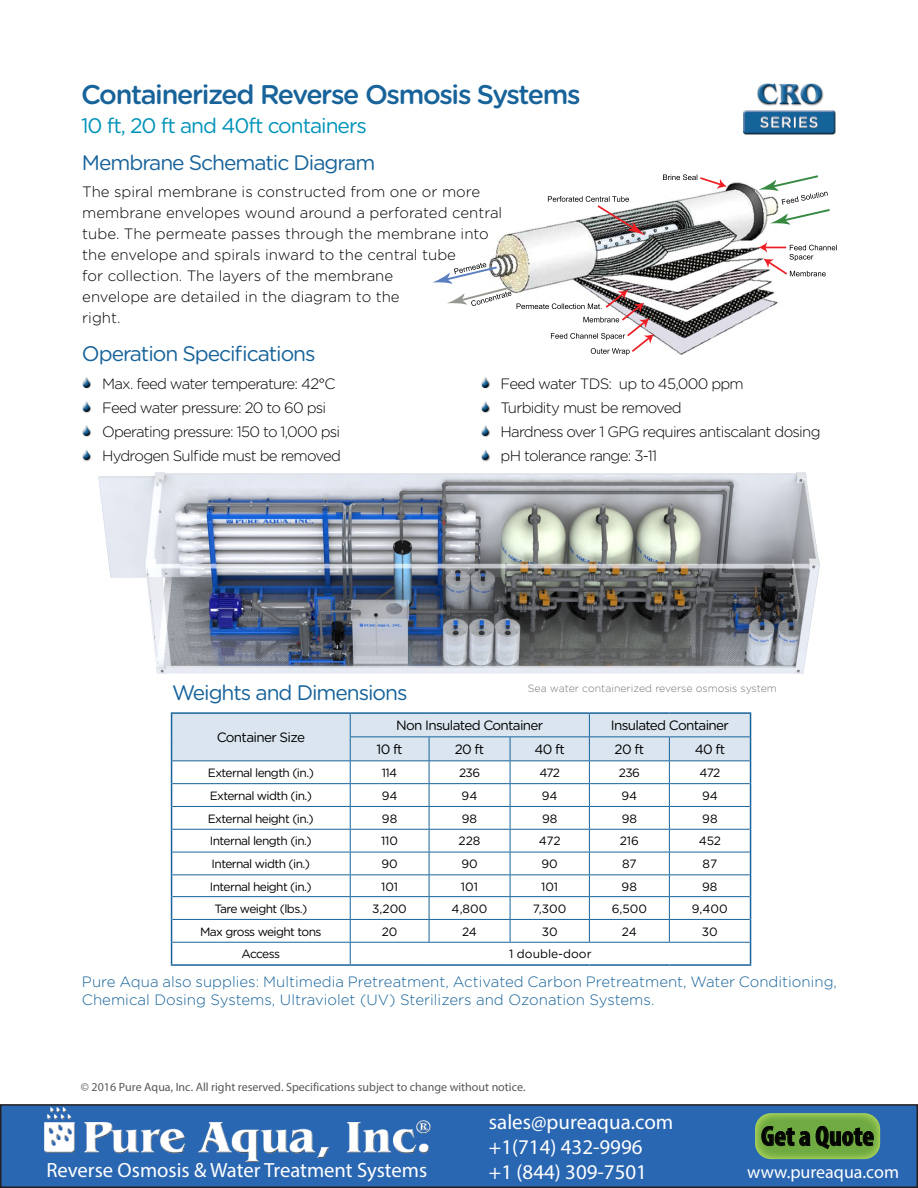
<style>
.page{position:relative;width:918px;height:1188px;background:#fff}
.page>*{position:absolute;margin:0;border:0;box-sizing:border-box;transform-origin:0 0}
.t1{font:700 30px "Benguiat IT Cby BT";color:#17639a}
.t2{font:700 condensed 27.9px "Myriad Pro";color:#040503}
.t3{font:500 27px "Gotham Rounded";letter-spacing:-.05em;color:#17639a}
.t4{font:21px "Gotham Rounded";letter-spacing:-.05em;color:#17639a}
.t5{font:21px/25.2px "Myriad Pro";color:#fff}
.t6{font:21px "Gotham Rounded";letter-spacing:-.05em;color:#0093b9}
.t7{font:20.7px "Myriad Pro";color:#fff}
.t8{font:18px "Myriad Pro";color:#fff}
.t9{font:300 15px/21px "Gotham Rounded";color:#000}
.t10{font:300 15px/24px "Gotham Rounded";letter-spacing:-.05em;color:#000}
.t11{font:300 15px/18px "Gotham Rounded";color:#17639a}
.t12{font:13.5px "Gotham Rounded";letter-spacing:-.05em;color:#000}
.t13{font:12px "Gotham Rounded";letter-spacing:-.05em;color:#000}
.t14{font:12px "Myriad Pro";color:#57585a}
.t15{font:12px "Gotham Rounded";color:#000}
.t16{font:300 10.5px "Gotham Rounded";color:#737577}
</style>
<div class="page">
<div style="left:1px;top:1105px;width:916px;height:82px;background:#2a67b2"></div>
<div style="left:0;top:1104px;width:918px;height:84px;border:1px solid #231f20"></div>
<img style="left:44px;top:1107px;width:31px;height:46px">
<img style="left:84px;top:1122px;width:345px;height:39px">
<img style="left:416px;top:1120px;width:14px;height:14px">
<svg style="left:755px;top:1113px;width:125px;height:46px;background:#7fb44b"></svg>
<svg style="left:761px;top:1126px;width:113px;height:62px"></svg>
<img style="left:98px;top:472px;width:721px;height:202px">
<div style="left:756px;top:83px;width:69px;height:24px;background:#000;opacity:.6"></div>
<img style="left:744px;top:111px;width:92px;height:24px">
<img style="left:743px;top:111px;width:92px;height:23px">
<div style="left:81px;top:377px;width:12px;height:86px;background:#000;opacity:.75"></div>
<div style="left:480px;top:377px;width:12px;height:86px;background:#000;opacity:.75"></div>
<img style="left:469px;top:174px;width:368px;height:182px">
<img style="left:770px;top:209px;width:60px;height:16px">
<img style="left:759px;top:175px;width:59px;height:16px">
<img style="left:432px;top:267px;width:65px;height:17px">
<img style="left:447px;top:286px;width:65px;height:19px">
<svg style="left:763px;top:259px;width:11px;height:9px"></svg>
<img style="left:700px;top:177px;width:27px;height:12px">
<svg style="left:758px;top:242px;width:9px;height:11px"></svg>
<img style="left:597px;top:205px;width:48px;height:30px">
<svg style="left:644px;top:334px;width:10px;height:10px"></svg>
<svg style="left:639px;top:318px;width:11px;height:10px"></svg>
<svg style="left:634px;top:303px;width:10px;height:9px"></svg>
<svg style="left:618px;top:290px;width:10px;height:9px"></svg>
<hr style="left:171px;top:712px;width:179px;height:2px;background:#17639a">
<hr style="left:350px;top:712px;width:79px;height:2px;background:#17639a">
<hr style="left:429px;top:712px;width:81px;height:2px;background:#17639a">
<hr style="left:510px;top:712px;width:79px;height:2px;background:#17639a">
<hr style="left:589px;top:712px;width:80px;height:2px;background:#17639a">
<hr style="left:669px;top:712px;width:82px;height:2px;background:#17639a">
<hr style="left:171px;top:964px;width:179px;height:2px;background:#17639a">
<hr style="left:350px;top:964px;width:79px;height:2px;background:#17639a">
<hr style="left:429px;top:964px;width:81px;height:2px;background:#17639a">
<hr style="left:510px;top:964px;width:79px;height:2px;background:#17639a">
<hr style="left:589px;top:964px;width:80px;height:2px;background:#17639a">
<hr style="left:669px;top:964px;width:82px;height:2px;background:#17639a">
<svg style="left:171px;top:713px;width:580px;height:251px"></svg>
<svg style="left:83px;top:377px;width:7px;height:11px"></svg>
<svg style="left:83px;top:401px;width:7px;height:11px"></svg>
<svg style="left:83px;top:425px;width:7px;height:11px"></svg>
<svg style="left:83px;top:449px;width:7px;height:11px"></svg>
<svg style="left:482px;top:377px;width:7px;height:11px"></svg>
<svg style="left:482px;top:401px;width:7px;height:11px"></svg>
<svg style="left:482px;top:425px;width:7px;height:11px"></svg>
<svg style="left:482px;top:449px;width:7px;height:11px"></svg>
<h3 class="t3" style="left:81px;top:75px;width:501px">Containerized Reverse Osmosis Systems</h3>
<h1 class="t1" style="left:757px;top:75px;width:68px">CRO</h1>
<h3 class="t6" style="left:81px;top:111px;width:287px">10 ft, 20 ft and 40ft containers</h3>
<h3 class="t4" style="left:82px;top:148px;width:295px">Membrane Schematic Diagram</h3>
<p class="t9" style="left:82px;top:180px;width:422px">The spiral membrane is constructed from one or more membrane envelopes wound around a perforated central tube. The permeate passes through the membrane into the envelope and spirals inward to the central tube<br>for collection. The layers of the membrane<br>envelope are detailed in the diagram to the<br>right.</p>
<h3 class="t4" style="left:82px;top:339px;width:235px">Operation Specifications</h3>
<p class="t10" style="left:102px;top:371px;width:240px">Max. feed water temperature: 42°C Feed water pressure: 20 to 60 psi Operating pressure: 150 to 1,000 psi Hydrogen Sulfide must be removed</p>
<p class="t10" style="left:501px;top:371px;width:322px">Feed water TDS: up to 45,000 ppm<br>Turbidity must be removed<br>Hardness over 1 GPG requires antiscalant dosing pH tolerance range: 3-11</p>
<h3 class="t4" style="left:172px;top:679px;width:237px">Weights and Dimensions</h3>
<p class="t16" style="left:528px;top:681px;width:251px">Sea water containerized reverse osmosis system</p>
<p class="t12" style="left:217px;top:728px;width:90px">Container Size</p>
<p class="t12" style="left:396px;top:716px;width:149px">Non Insulated Container</p>
<p class="t12" style="left:611px;top:716px;width:120px">Insulated Container</p>
<p class="t12" style="left:377px;top:740px;width:28px">10 ft</p>
<p class="t12" style="left:455px;top:740px;width:31px">20 ft</p>
<p class="t12" style="left:534px;top:740px;width:32px">40 ft</p>
<p class="t12" style="left:615px;top:740px;width:31px">20 ft</p>
<p class="t12" style="left:695px;top:740px;width:32px">40 ft</p>
<p class="t13" style="left:208px;top:765px;width:107px">External length (in.)</p>
<p class="t13" style="left:382px;top:765px;width:17px">114</p>
<p class="t13" style="left:459px;top:765px;width:23px">236</p>
<p class="t13" style="left:539px;top:765px;width:22px">472</p>
<p class="t13" style="left:619px;top:765px;width:23px">236</p>
<p class="t13" style="left:700px;top:765px;width:22px">472</p>
<p class="t13" style="left:210px;top:787px;width:104px">External width (in.)</p>
<p class="t13" style="left:382px;top:787px;width:17px">94</p>
<p class="t13" style="left:462px;top:787px;width:17px">94</p>
<p class="t13" style="left:542px;top:787px;width:17px">94</p>
<p class="t13" style="left:621px;top:787px;width:17px">94</p>
<p class="t13" style="left:702px;top:787px;width:17px">94</p>
<p class="t13" style="left:208px;top:810px;width:107px">External height (in.)</p>
<p class="t13" style="left:382px;top:810px;width:17px">98</p>
<p class="t13" style="left:462px;top:810px;width:17px">98</p>
<p class="t13" style="left:542px;top:810px;width:17px">98</p>
<p class="t13" style="left:622px;top:810px;width:17px">98</p>
<p class="t13" style="left:702px;top:810px;width:17px">98</p>
<p class="t13" style="left:210px;top:833px;width:103px">Internal length (in.)</p>
<p class="t13" style="left:381px;top:833px;width:19px">110</p>
<p class="t13" style="left:459px;top:833px;width:23px">228</p>
<p class="t13" style="left:539px;top:833px;width:23px">472</p>
<p class="t13" style="left:620px;top:833px;width:21px">216</p>
<p class="t13" style="left:699px;top:833px;width:24px">452</p>
<p class="t13" style="left:212px;top:856px;width:100px">Internal width (in.)</p>
<p class="t13" style="left:381px;top:856px;width:18px">90</p>
<p class="t13" style="left:461px;top:856px;width:18px">90</p>
<p class="t13" style="left:542px;top:856px;width:18px">90</p>
<p class="t13" style="left:622px;top:856px;width:16px">87</p>
<p class="t13" style="left:703px;top:856px;width:16px">87</p>
<p class="t13" style="left:210px;top:878px;width:103px">Internal height (in.)</p>
<p class="t13" style="left:381px;top:878px;width:19px">101</p>
<p class="t13" style="left:461px;top:878px;width:19px">101</p>
<p class="t13" style="left:541px;top:878px;width:19px">101</p>
<p class="t13" style="left:622px;top:878px;width:17px">98</p>
<p class="t13" style="left:702px;top:878px;width:17px">98</p>
<p class="t13" style="left:214px;top:900px;width:94px">Tare weight (lbs.)</p>
<p class="t13" style="left:372px;top:900px;width:36px">3,200</p>
<p class="t13" style="left:452px;top:900px;width:37px">4,800</p>
<p class="t13" style="left:533px;top:900px;width:35px">7,300</p>
<p class="t13" style="left:612px;top:900px;width:37px">6,500</p>
<p class="t13" style="left:692px;top:900px;width:37px">9,400</p>
<p class="t13" style="left:200px;top:923px;width:123px">Max gross weight tons</p>
<p class="t13" style="left:382px;top:923px;width:17px">20</p>
<p class="t13" style="left:462px;top:923px;width:16px">24</p>
<p class="t13" style="left:542px;top:923px;width:17px">30</p>
<p class="t13" style="left:622px;top:923px;width:16px">24</p>
<p class="t13" style="left:702px;top:923px;width:17px">30</p>
<p class="t13" style="left:242px;top:946px;width:40px">Access</p>
<p class="t15" style="left:509px;top:946px;width:84px">1 double-door</p>
<p class="t11" style="left:82px;top:972px;width:757px">Pure Aqua also supplies: Multimedia Pretreatment, Activated Carbon Pretreatment, Water Conditioning,<br>Chemical Dosing Systems, Ultraviolet (UV) Sterilizers and Ozonation Systems.</p>
<p class="t14" style="left:81px;top:1080px;width:446px">© 2016 Pure Aqua, Inc. All right reserved. Specifications subject to change without notice.</p>
<h3 class="t7" style="left:46px;top:1157px;width:382px">Reverse Osmosis &amp; Water Treatment Systems</h3>
<h3 class="t5" style="left:489px;top:1109px;width:186px">sales@pureaqua.com +1(714) 432-9996<br>+1 (844) 309-7501</h3>
<h2 class="t2" style="left:761px;top:1119px;width:114px">Get a Quote</h2>
<h3 class="t8" style="left:747px;top:1161px;width:153px">www.pureaqua.com</h3>
</div>
